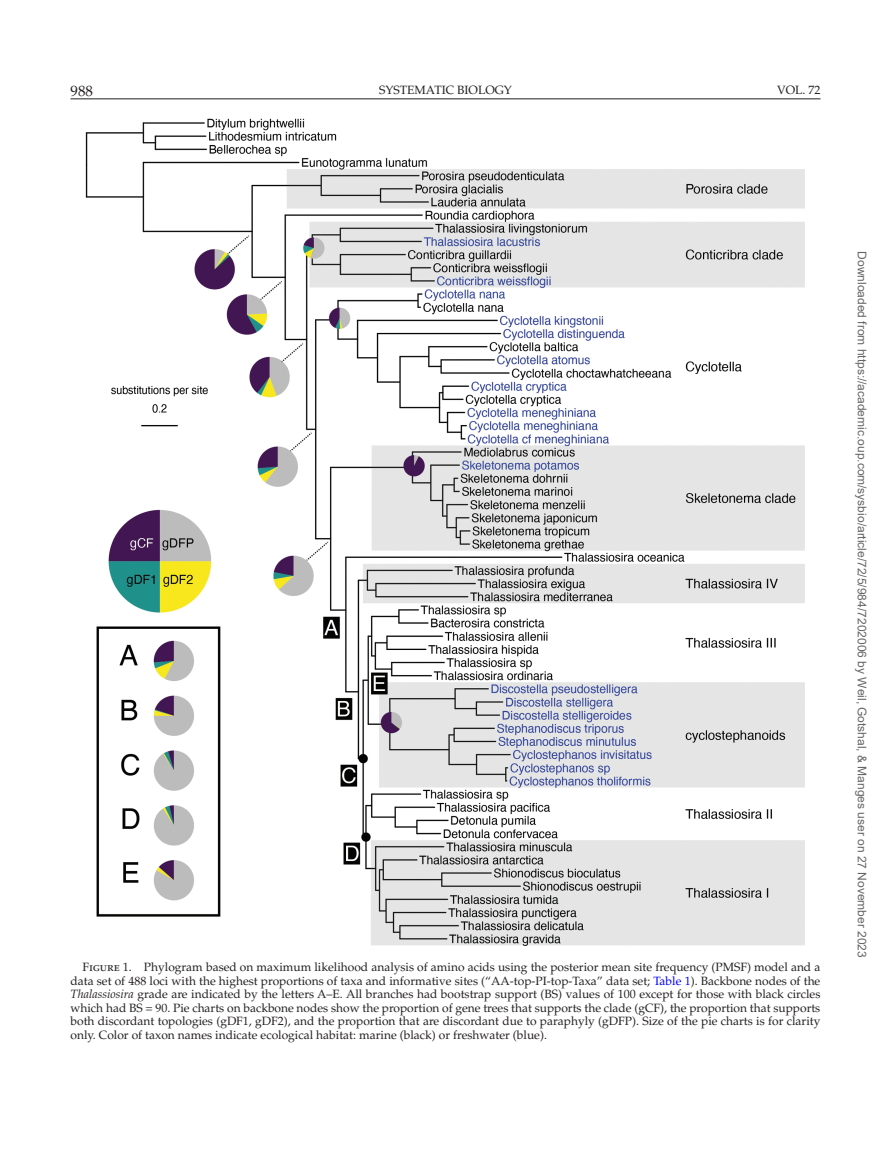
<style>
.page{position:relative;width:891px;height:1173px;background:#fff}
.page>*{position:absolute;margin:0;border:0;box-sizing:border-box;transform-origin:0 0}
.t1{font:15px "Palatino LT Std";color:#231f20}
.t2{font:12px/13.5px "Palatino LT Std";color:#231f20;text-align:justify}
.t3{font:12px "Arial";color:#666}
.s1{color:#00f}
.s2{font-style:italic}
</style>
<div class="page">
<hr style="left:70px;top:99px;width:750px;height:1px;background:#231f20">
<img style="left:86px;top:118px;width:719px;height:828px">
<p class="t1" style="left:70px;top:82px;width:24px">988</p>
<p class="t2" style="left:379px;top:84px;width:134px">SYSTEMATIC BIOLOGY</p>
<p class="t2" style="left:777px;top:84px;width:45px">VOL. 72</p>
<p class="t2" style="left:70px;top:961px;width:751px;text-indent:12px">Figure 1. Phylogram based on maximum likelihood analysis of amino acids using the posterior mean site frequency (PMSF) model and a data set of 488 loci with the highest proportions of taxa and informative sites (“AA-top-PI-top-Taxa” data set; <span class="s1">Table 1</span>). Backbone nodes of the <span class="s2">Thalassiosira</span> grade are indicated by the letters A–E. All branches had bootstrap support (BS) values of 100 except for those with black circles which had BS = 90. Pie charts on backbone nodes show the proportion of gene trees that supports the clade (gCF), the proportion that supports both discordant topologies (gDF1, gDF2), and the proportion that are discordant due to paraphyly (gDFP). Size of the pie charts is for clarity only. Color of taxon names indicate ecological habitat: marine (black) or freshwater (blue).</p>
<p class="t3" style="left:866px;top:251px;width:708px;rotate:90deg">Downloaded from https://academic.oup.com/sysbio/article/72/5/984/7202006 by Weil, Gotshal, &amp; Manges user on 27 November 2023</p>
</div>
